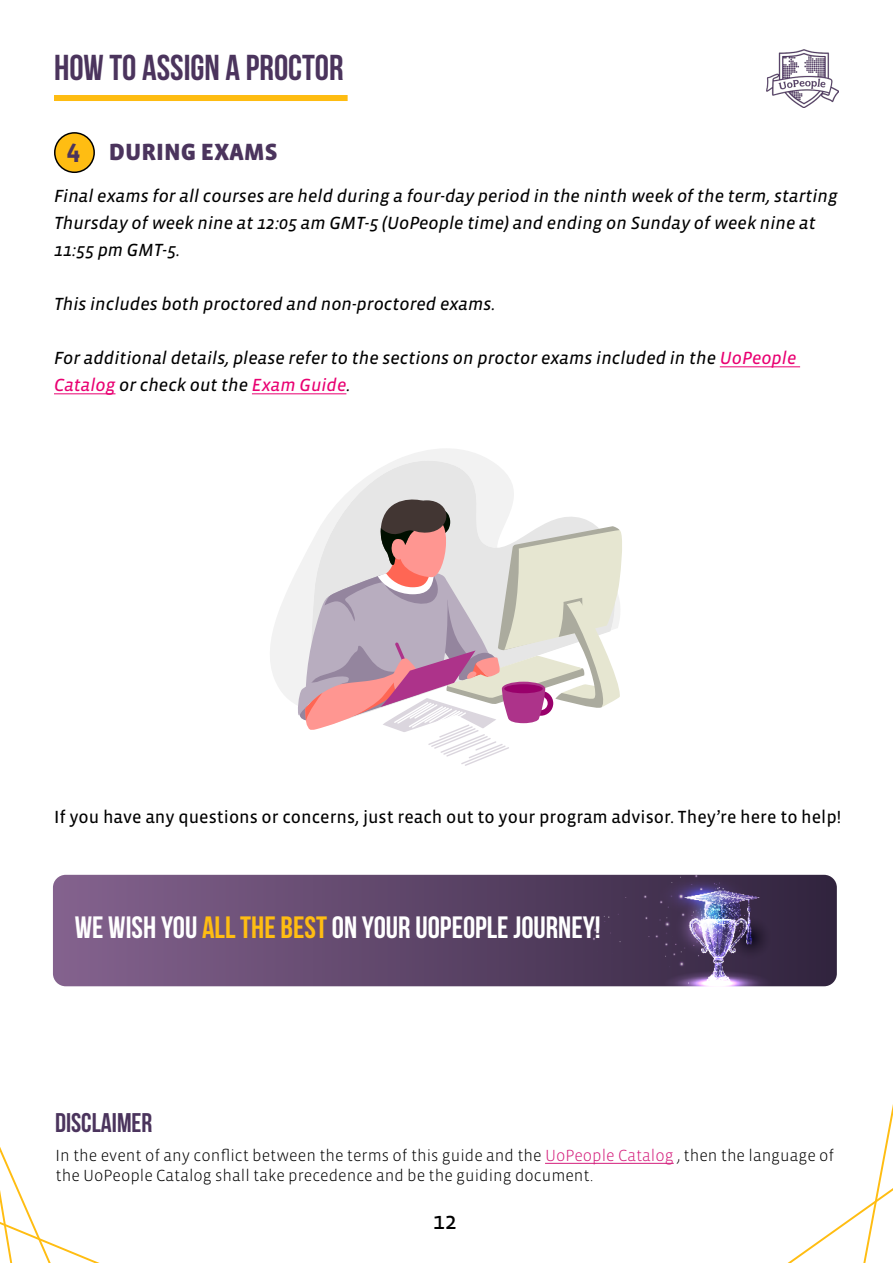
<style>
.page{position:relative;width:893px;height:1263px;background:#fff}
.page>*{position:absolute;margin:0;border:0;box-sizing:border-box;transform-origin:0 0}
.t1{font:700 36px "Bebas Neue";color:#4b345d}
.t2{font:700 30.9px "Bebas Neue";color:#fff}
.t3{font:700 27px "Bebas Neue";color:#4b345d}
.t4{font:700 27px "Vista Sans OTCE";color:#4b345d}
.t5{font:900 24px "Vista Sans OTCE";color:#4b345d}
.t6{font:24px "Vista Sans OTCE";color:#000}
.t7{font:italic 18px/27px "Vista Sans OTCE";color:#000}
.t8{font:18px "Vista Sans OTCE";color:#000}
.t9{font:300 16.5px/19.8px "Vista Sans OTCE";color:#000}
.s1{color:#e90172}
.s2{color:#ffbd12}
.s3{color:#d41e7c}
</style>
<div class="page">
<svg style="left:788px;top:1104px;width:105px;height:159px"></svg>
<svg style="left:0;top:1147px;width:100px;height:116px"></svg>
<hr style="left:720px;top:367px;width:80px;height:1px;background:#e90172">
<hr style="left:54px;top:394px;width:61px;height:1px;background:#e90172">
<hr style="left:252px;top:394px;width:94px;height:1px;background:#e90172">
<hr style="left:545px;top:1163px;width:129px;height:1px;background:#d41e7c">
<svg style="left:270px;top:449px;width:220px;height:255px"></svg>
<svg style="left:311px;top:461px;width:203px;height:35px"></svg>
<svg style="left:296px;top:496px;width:326px;height:270px"></svg>
<div style="left:504px;top:684px;width:39px;height:9px;background:#99006b;border-radius:50%"></div>
<div style="left:55px;top:133px;width:39px;height:39px;background:#ffbd12;border-radius:50%"></div>
<div style="left:54px;top:132px;width:41px;height:41px;border:2px solid #000;border-radius:50%"></div>
<img style="left:53px;top:875px;width:784px;height:111px">
<div style="left:54px;top:95px;width:294px;height:6px;background:#febc11"></div>
<img style="left:767px;top:50px;width:72px;height:57px">
<h1 class="t1" style="left:54px;top:47px;width:291px">HOW TO ASSIGN A PROCTOR</h1>
<h3 class="t4" style="left:67px;top:137px;width:15px">4</h3>
<h3 class="t5" style="left:109px;top:138px;width:171px">DURING EXAMS</h3>
<p class="t7" style="left:54px;top:183px;width:785px">Final exams for all courses are held during a four-day period in the ninth week of the term, starting<br>Thursday of week nine at 12:05 am GMT-5 (UoPeople time) and ending on Sunday of week nine at<br>11:55 pm GMT-5.</p>
<p class="t7" style="left:54px;top:291px;width:443px">This includes both proctored and non-proctored exams.</p>
<p class="t7" style="left:54px;top:345px;width:744px">For additional details, please refer to the sections on proctor exams included in the <span class="s1">UoPeople<br>Catalog</span> or check out the <span class="s1">Exam Guide</span>.</p>
<p class="t8" style="left:54px;top:807px;width:789px">If you have any questions or concerns, just reach out to your program advisor. They’re here to help!</p>
<h2 class="t2" style="left:75px;top:910px;width:527px">WE WISH YOU <span class="s2">ALL THE BEST</span> ON YOUR UOPEOPLE JOURNEY!</h2>
<h3 class="t3" style="left:55px;top:1108px;width:99px">DISCLAIMER</h3>
<p class="t9" style="left:56px;top:1145px;width:780px">In the event of any conflict between the terms of this guide and the <span class="s3">UoPeople Catalog</span> , then the language of the UoPeople Catalog shall take precedence and be the guiding document.</p>
<h3 class="t6" style="left:433px;top:1207px;width:25px">12</h3>
</div>
